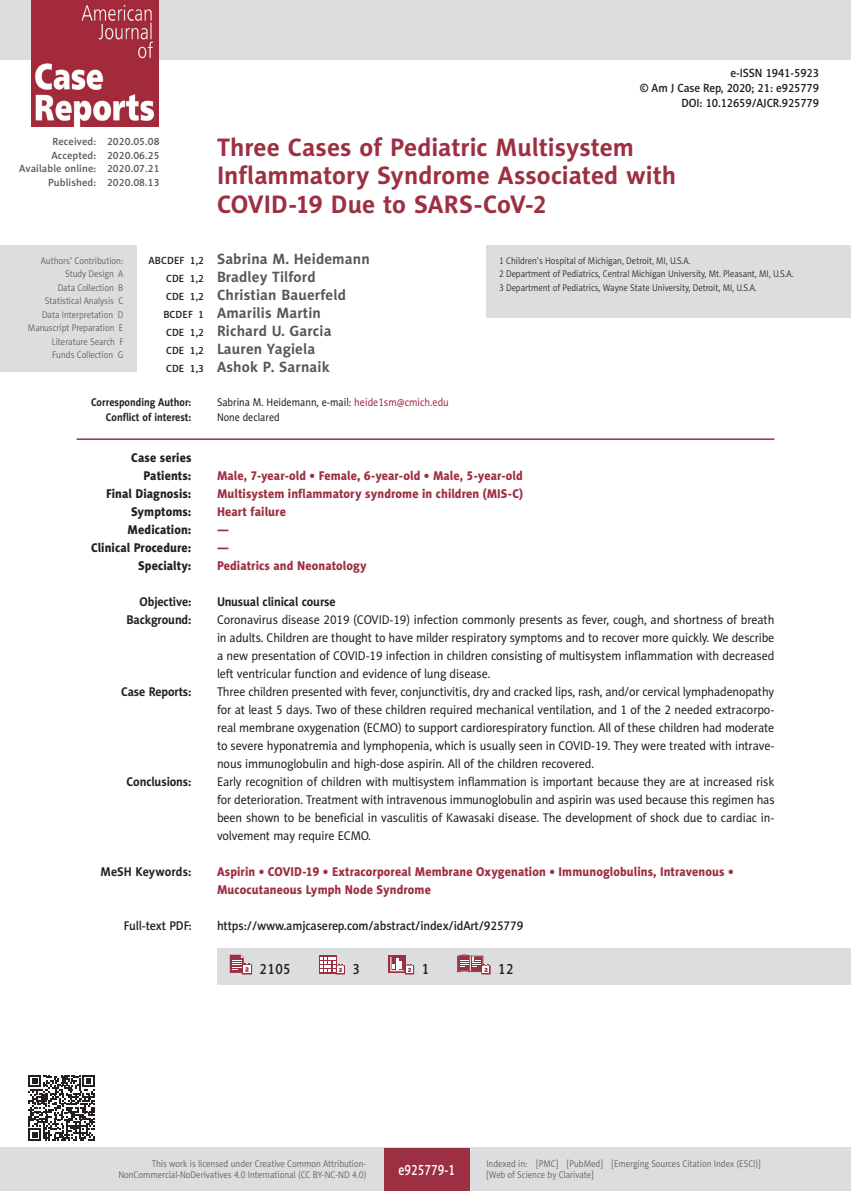
<style>
.page{position:relative;width:851px;height:1191px;background:#fff}
.page>*{position:absolute;margin:0;border:0;box-sizing:border-box;transform-origin:0 0}
.AJCR_Tytul{font:700 25.5px/28.5px "Naomi Sans EFN";color:#9d2f42}
.AJCR_Autorzy{font:700 15px "Naomi Sans EFN";letter-spacing:.01em;color:#57585a}
.AJCR_e-PAGINA{font:15px "Naomi Sans EFN Medium";color:#fff;scale:.8 1}
.AJCR_dane{font:15px "Naomi Sans EFN Medium";letter-spacing:.03em;color:#231f20;scale:.9 1}
.AJCR_Summary_body{font:12.75px/18px "Naomi Sans EFN";letter-spacing:-.01em;color:#231f20;text-align:justify;scale:.95 1}
.AJCR_keywords{font:12.75px/18px "Naomi Sans EFN Heavy";letter-spacing:.005em;color:#9d2f42;scale:.95 1}
.AJCR_keywords-2{font:12.75px "Naomi Sans EFN Heavy";letter-spacing:.005em;color:#231f20;scale:.95 1}
.AJCR_full_text_pdf{font:12.75px "Naomi Sans EFN Medium";letter-spacing:-.01em;color:#231f20;scale:.95 1}
.AJCR_Summary_body-2{font:700 12.75px "Naomi Sans EFN";letter-spacing:-.01em;color:#231f20;scale:.95 1}
.AJCR_keywords-3{font:700 12.75px "Naomi Sans EFN";letter-spacing:.005em;color:#231f20;scale:.95 1}
.AJCR_full_text_pdf-2{font:12px "Naomi Sans EFN Medium";letter-spacing:-.01em;color:#231f20;scale:.95 1}
.AJCR_Adres{font:11.25px "Naomi Sans EFN";color:#231f20;scale:.9 1}
.AJCR_Adres-2{font:700 11.25px "Naomi Sans EFN";color:#231f20;scale:.9 1}
.t1{font:10.5px "Naomi Sans EFN Medium";letter-spacing:.01em;color:#57585a}
.t2{font:9.75px/11.2px "Naomi Sans EFN Light";color:#57585a;scale:.9 1}
.AJCR_Afiliacja{font:9.75px "Naomi Sans EFN Light";color:#231f20;scale:.9 1}
.s1{font-family:"Naomi Sans EFN Medium";font-weight:400;font-size:10.5px;color:#231f20}
.s2{color:#9d2f42}
</style>
<div class="page">
<div style="left:217px;top:948px;width:633px;height:36px;background:#dcdddf"></div>
<svg style="left:230px;top:954px;width:22px;height:20px"></svg>
<div style="left:319px;top:955px;width:17px;height:18px;background:#9d2f42"></div>
<svg style="left:320px;top:956px;width:25px;height:18px"></svg>
<div style="left:388px;top:955px;width:18px;height:18px;background:#9d2f42"></div>
<svg style="left:390px;top:957px;width:24px;height:17px"></svg>
<svg style="left:457px;top:954px;width:33px;height:20px"></svg>
<hr style="left:77px;top:438px;width:697px;height:2px;background:#9d2f42">
<div style="left:0;top:246px;width:136px;height:126px;background:#dcdddf"></div>
<div style="left:486px;top:246px;width:364px;height:72px;background:#dcdddf"></div>
<svg style="left:28px;top:1075px;width:67px;height:66px"></svg>
<div style="left:0;top:0;width:850px;height:60px;background:#dcdddf"></div>
<img style="left:32px;top:0;width:127px;height:127px">
<div style="left:0;top:1148px;width:850px;height:43px;background:#dcdddf"></div>
<div style="left:384px;top:1147px;width:85px;height:43px;background:#9d2f42"></div>
<p class="AJCR_full_text_pdf-2" style="left:730px;top:66px;width:95px">e-ISSN 1941-5923</p>
<p class="AJCR_full_text_pdf-2" style="left:639px;top:81px;width:190px">© Am J Case Rep, 2020; 21: e925779</p>
<p class="AJCR_full_text_pdf-2" style="left:681px;top:96px;width:146px">DOI: 10.12659/AJCR.925779</p>
<p class="AJCR_Tytul" style="left:217px;top:133px;width:460px">Three Cases of Pediatric Multisystem<br>Inflammatory Syndrome Associated with<br>COVID-19 Due to SARS-CoV-2</p>
<p class="AJCR_Autorzy" style="left:148px;top:250px;width:223px"><span class="s1">ABCDEF 1,2</span> Sabrina M. Heidemann</p>
<p class="AJCR_Autorzy" style="left:166px;top:268px;width:151px"><span class="s1">CDE 1,2</span> Bradley Tilford</p>
<p class="AJCR_Autorzy" style="left:166px;top:286px;width:181px"><span class="s1">CDE 1,2</span> Christian Bauerfeld</p>
<p class="AJCR_Autorzy" style="left:163px;top:304px;width:159px"><span class="s1">BCDEF 1</span> Amarilis Martin</p>
<p class="AJCR_Autorzy" style="left:166px;top:322px;width:167px"><span class="s1">CDE 1,2</span> Richard U. Garcia</p>
<p class="AJCR_Autorzy" style="left:166px;top:340px;width:151px"><span class="s1">CDE 1,2</span> Lauren Yagiela</p>
<p class="AJCR_Autorzy" style="left:166px;top:358px;width:165px"><span class="s1">CDE 1,3</span> Ashok P. Sarnaik</p>
<p class="AJCR_Adres-2" style="left:91px;top:395px;width:113px">Corresponding Author:</p>
<p class="AJCR_Adres" style="left:217px;top:395px;width:259px">Sabrina M. Heidemann, e-mail: <span class="s2">heide1sm@cmich.edu</span></p>
<p class="AJCR_Adres-2" style="left:106px;top:411px;width:97px">Conflict of interest:</p>
<p class="AJCR_Adres" style="left:217px;top:411px;width:71px">None declared</p>
<p class="AJCR_keywords-2" style="left:131px;top:450px;width:65px">Case series</p>
<p class="AJCR_keywords-2" style="left:143px;top:468px;width:52px">Patients:</p>
<p class="AJCR_keywords" style="left:217px;top:466px;width:323px">Male, 7-year-old • Female, 6-year-old • Male, 5-year-old</p>
<p class="AJCR_keywords-2" style="left:106px;top:486px;width:91px">Final Diagnosis:</p>
<p class="AJCR_keywords" style="left:217px;top:484px;width:324px">Multisystem inflammatory syndrome in children (MIS-C)</p>
<p class="AJCR_keywords-2" style="left:131px;top:504px;width:65px">Symptoms:</p>
<p class="AJCR_keywords" style="left:217px;top:502px;width:74px">Heart failure</p>
<p class="AJCR_keywords-2" style="left:128px;top:522px;width:69px">Medication:</p>
<p class="AJCR_keywords" style="left:217px;top:520px;width:14px">—</p>
<p class="AJCR_keywords-2" style="left:91px;top:540px;width:107px">Clinical Procedure:</p>
<p class="AJCR_keywords" style="left:217px;top:538px;width:14px">—</p>
<p class="AJCR_keywords-2" style="left:138px;top:558px;width:58px">Specialty:</p>
<p class="AJCR_keywords" style="left:217px;top:556px;width:159px">Pediatrics and Neonatology</p>
<p class="AJCR_Summary_body-2" style="left:139px;top:594px;width:56px">Objective:</p>
<p class="AJCR_Summary_body-2" style="left:217px;top:594px;width:126px">Unusual clinical course</p>
<p class="AJCR_Summary_body-2" style="left:126px;top:612px;width:70px">Background:</p>
<p class="AJCR_Summary_body" style="left:217px;top:611px;width:588px">Coronavirus disease 2019 (COVID-19) infection commonly presents as fever, cough, and shortness of breath in adults. Children are thought to have milder respiratory symptoms and to recover more quickly. We describe a new presentation of COVID-19 infection in children consisting of multisystem inflammation with decreased left ventricular function and evidence of lung disease.</p>
<p class="AJCR_Summary_body-2" style="left:121px;top:684px;width:76px">Case Reports:</p>
<p class="AJCR_Summary_body" style="left:217px;top:683px;width:588px">Three children presented with fever, conjunctivitis, dry and cracked lips, rash, and/or cervical lymphadenopathy for at least 5 days. Two of these children required mechanical ventilation, and 1 of the 2 needed extracorpo&shy;real membrane oxygenation (ECMO) to support cardiorespiratory function. All of these children had moderate to severe hyponatremia and lymphopenia, which is usually seen in COVID-19. They were treated with intrave&shy;nous immunoglobulin and high-dose aspirin. All of the children recovered.</p>
<p class="AJCR_Summary_body-2" style="left:127px;top:774px;width:70px">Conclusions:</p>
<p class="AJCR_Summary_body" style="left:217px;top:773px;width:588px">Early recognition of children with multisystem inflammation is important because they are at increased risk for deterioration. Treatment with intravenous immunoglobulin and aspirin was used because this regimen has been shown to be beneficial in vasculitis of Kawasaki disease. The development of shock due to cardiac in&shy;volvement may require ECMO.</p>
<p class="AJCR_keywords-3" style="left:100px;top:864px;width:97px">MeSH Keywords:</p>
<p class="AJCR_keywords" style="left:217px;top:862px;width:545px">Aspirin • COVID-19 • Extracorporeal Membrane Oxygenation • Immunoglobulins, Intravenous •<br>Mucocutaneous Lymph Node Syndrome</p>
<p class="AJCR_full_text_pdf" style="left:124px;top:918px;width:73px">Full-text PDF:</p>
<p class="AJCR_full_text_pdf" style="left:217px;top:918px;width:324px">https://www.amjcaserep.com/abstract/index/idArt/925779</p>
<p class="t1" style="left:52px;top:136px;width:109px">Received: 2020.05.08</p>
<p class="t1" style="left:51px;top:149px;width:110px">Accepted: 2020.06.25</p>
<p class="t1" style="left:19px;top:163px;width:142px">Available online: 2020.07.21</p>
<p class="t1" style="left:48px;top:176px;width:113px">Published: 2020.08.13</p>
<p class="t2" style="left:41px;top:255px;width:93px">Authors’ Contribution:</p>
<p class="t2" style="left:65px;top:268px;width:66px">Study Design A</p>
<p class="t2" style="left:58px;top:282px;width:74px">Data Collection B</p>
<p class="t2" style="left:45px;top:295px;width:89px">Statistical Analysis C</p>
<p class="t2" style="left:42px;top:309px;width:92px">Data Interpretation D</p>
<p class="t2" style="left:28px;top:322px;width:107px">Manuscript Preparation E</p>
<p class="t2" style="left:52px;top:336px;width:81px">Literature Search F</p>
<p class="t2" style="left:52px;top:349px;width:80px">Funds Collection G</p>
<p class="AJCR_Afiliacja" style="left:499px;top:255px;width:214px">1 Children’s Hospital of Michigan, Detroit, MI, U.S.A.</p>
<p class="AJCR_Afiliacja" style="left:499px;top:268px;width:328px">2 Department of Pediatrics, Central Michigan University, Mt. Pleasant, MI, U.S.A.</p>
<p class="AJCR_Afiliacja" style="left:499px;top:282px;width:288px">3 Department of Pediatrics, Wayne State University, Detroit, MI, U.S.A.</p>
<p class="AJCR_dane" style="left:259px;top:960px;width:36px">2105</p>
<p class="AJCR_dane" style="left:352px;top:960px;width:10px">3</p>
<p class="AJCR_dane" style="left:421px;top:960px;width:10px">1</p>
<p class="AJCR_dane" style="left:498px;top:960px;width:19px">12</p>
<p class="t2" style="left:118px;top:1158px;width:277px;text-align:right">This work is licensed under Creative Common Attribution-<br>NonCommercial-NoDerivatives 4.0 International (CC BY-NC-ND 4.0)</p>
<p class="AJCR_e-PAGINA" style="left:398px;top:1160px;width:72px">e925779-1</p>
<p class="t2" style="left:486px;top:1158px;width:306px">Indexed in: [PMC] [PubMed] [Emerging Sources Citation Index (ESCI)] [Web of Science by Clarivate]</p>
</div>
